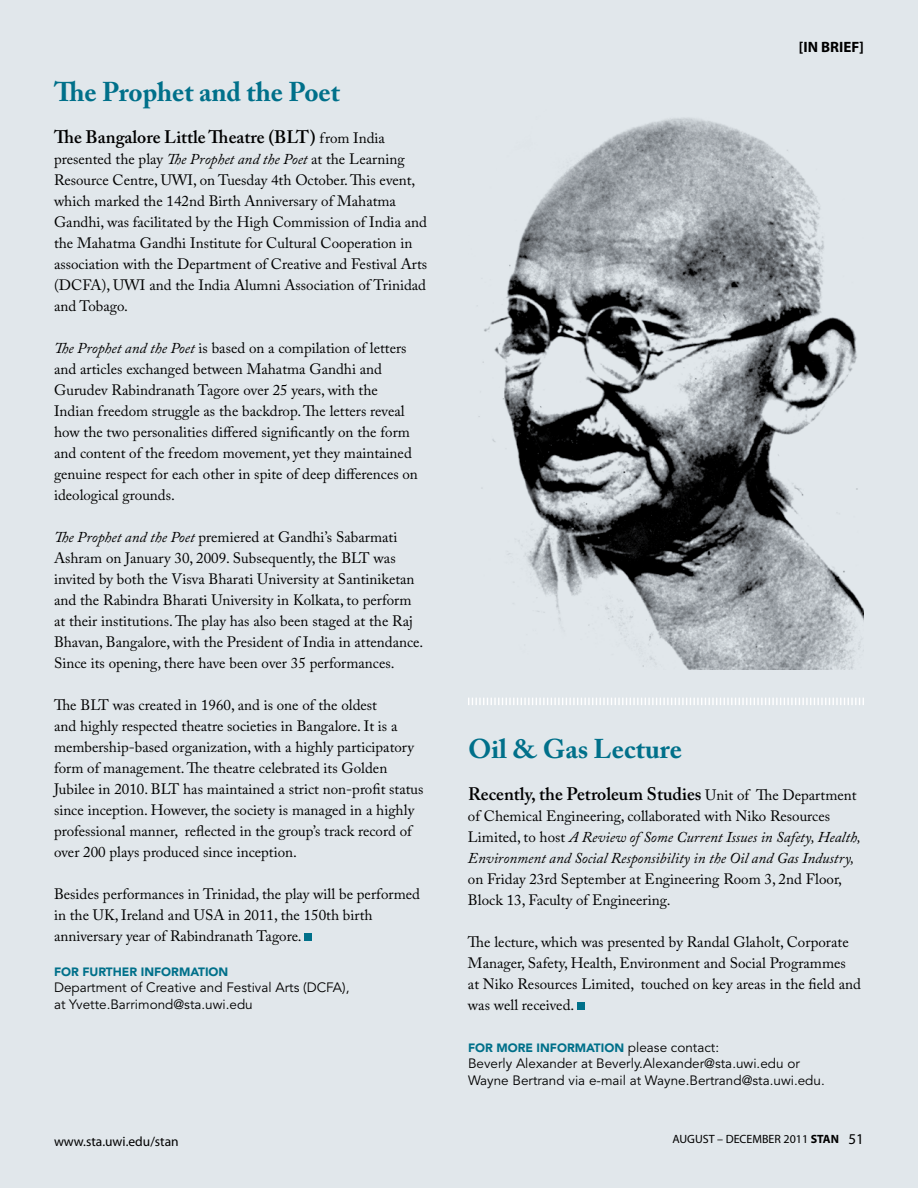
<style>
.page{position:relative;width:918px;height:1188px;background:#e1e7eb}
.page>*{position:absolute;margin:0;border:0;box-sizing:border-box;transform-origin:0 0}
.t1{font:700 27px "Adobe Caslon Pro";color:#00708a}
.t2{font:600 18px "Adobe Caslon Pro";color:#000}
.t3{font:15px/21px "Adobe Caslon Pro";color:#000}
.t4{font:italic 15px/21px "Adobe Caslon Pro";color:#000}
.t5{font:700 15px "Myriad";color:#000}
.t6{font:13.5px/16.2px "Avenir";color:#000}
.t7{font:13.5px "Myriad";color:#000}
.t8{font:900 12px "Avenir";color:#00708a}
.t9{font:12px "Myriad";color:#000}
.s1{font-weight:400;font-size:15px}
.s2{font-style:italic}
.s3{font-style:normal}
.s4{font-weight:400;font-size:13.5px;color:#000}
.s5{font-weight:700}
.s6{font-size:15px}
</style>
<div class="page">
<svg style="left:468px;top:698px;width:396px;height:7px"></svg>
<div style="left:305px;top:933px;width:7px;height:8px;background:#00708a"></div>
<div style="left:577px;top:1003px;width:8px;height:7px;background:#00708a"></div>
<img style="left:478px;top:118px;width:386px;height:551px">
<h1 class="t1" style="left:54px;top:76px;width:288px">The Prophet and the Poet</h1>
<p class="t2" style="left:54px;top:126px;width:333px">The Bangalore Little Theatre (BLT) <span class="s1">from India</span></p>
<p class="t3" style="left:54px;top:148px;width:375px">presented the play <span class="s2">The Prophet and the Poet</span> at the Learning Resource Centre, UWI, on Tuesday 4th October. This event, which marked the 142nd Birth Anniversary of Mahatma Gandhi, was facilitated by the High Commission of India and the Mahatma Gandhi Institute for Cultural Cooperation in association with the Department of Creative and Festival Arts (DCFA), UWI and the India Alumni Association of Trinidad and Tobago.</p>
<p class="t3" style="left:54px;top:337px;width:365px"><span class="s2">The Prophet and the Poet</span> is based on a compilation of letters and articles exchanged between Mahatma Gandhi and Gurudev Rabindranath Tagore over 25 years, with the Indian freedom struggle as the backdrop. The letters reveal how the two personalities differed significantly on the form and content of the freedom movement, yet they maintained genuine respect for each other in spite of deep differences on ideological grounds.</p>
<p class="t3" style="left:54px;top:526px;width:371px"><span class="s2">The Prophet and the Poet</span> premiered at Gandhi’s Sabarmati Ashram on January 30, 2009. Subsequently, the BLT was invited by both the Visva Bharati University at Santiniketan and the Rabindra Bharati University in Kolkata, to perform at their institutions. The play has also been staged at the Raj Bhavan, Bangalore, with the President of India in attendance.<br>Since its opening, there have been over 35 performances.</p>
<p class="t3" style="left:54px;top:694px;width:371px">The BLT was created in 1960, and is one of the oldest<br>and highly respected theatre societies in Bangalore. It is a membership-based organization, with a highly participatory form of management. The theatre celebrated its Golden Jubilee in 2010. BLT has maintained a strict non-profit status since inception. However, the society is managed in a highly professional manner, reflected in the group’s track record of over 200 plays produced since inception.</p>
<p class="t3" style="left:54px;top:883px;width:367px">Besides performances in Trinidad, the play will be performed in the UK, Ireland and USA in 2011, the 150th birth anniversary year of Rabindranath Tagore.</p>
<p class="t8" style="left:54px;top:965px;width:176px">FOR FU RTHER INFORMATION</p>
<p class="t6" style="left:54px;top:980px;width:297px">Department of Creative and Festival Arts (DCFA), at Yvette.Barrimond@sta.uwi.edu</p>
<p class="t5" style="left:799px;top:39px;width:67px">[IN BRIEF]</p>
<h1 class="t1" style="left:468px;top:733px;width:215px">Oil &amp; Gas Lecture</h1>
<p class="t2" style="left:468px;top:783px;width:390px">Recently, the Petroleum Studies <span class="s1">Unit of The Department</span></p>
<p class="t4" style="left:468px;top:805px;width:394px"><span class="s3">of Chemical Engineering, collaborated with Niko Resources<br>Limited, to host</span> A Review of Some Current Issues in Safety, Health,<br>Environment and Social Responsibility in the Oil and Gas Industry,</p>
<p class="t3" style="left:468px;top:868px;width:376px">on Friday 23rd September at Engineering Room 3, 2nd Floor,<br>Block 13, Faculty of Engineering.</p>
<p class="t3" style="left:468px;top:931px;width:394px">The lecture, which was presented by Randal Glaholt, Corporate Manager, Safety, Health, Environment and Social Programmes<br>at Niko Resources Limited, touched on key areas in the field and was well received.</p>
<p class="t8" style="left:468px;top:1041px;width:253px">FOR MORE INFORMATION <span class="s4">please contact:</span></p>
<p class="t6" style="left:468px;top:1056px;width:358px">Beverly Alexander at Beverly.Alexander@sta.uwi.edu or<br>Wayne Bertrand via e-mail at Wayne.Bertrand@sta.uwi.edu.</p>
<p class="t7" style="left:54px;top:1135px;width:126px">www.sta.uwi.edu/stan</p>
<p class="t9" style="left:672px;top:1133px;width:82px">AUGUST – DECember</p>
<p class="t9" style="left:784px;top:1133px;width:82px">2011 <span class="s5">STAN</span> <span class="s6">51</span></p>
</div>
